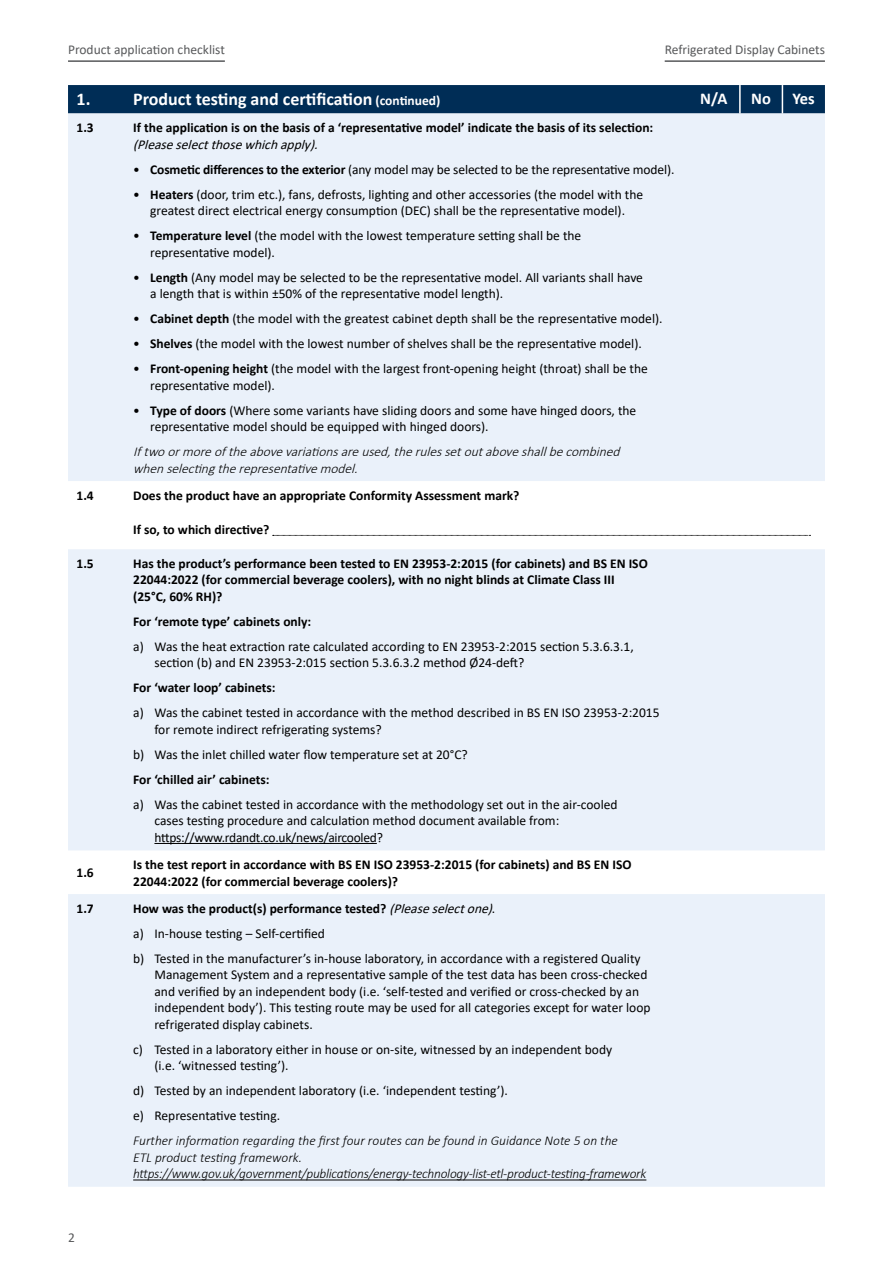
<style>
.page{position:relative;width:893px;height:1263px;background:#fff}
.page>*{position:absolute;margin:0;border:0;box-sizing:border-box;transform-origin:0 0}
.t1{font:700 18px "Calibri";color:#fff}
.t2{font:700 16.5px "Calibri";color:#fff}
.t3{font:13.5px/16.5px "Calibri";color:#000}
.t4{font:700 13.5px/16.5px "Calibri";color:#000}
.t5{font:italic 300 13.5px/16.5px "Calibri";letter-spacing:-.015em;color:#000}
.t6{font:italic 300 13.5px/16.5px "Calibri";color:#000}
.t7{font:13.5px "Calibri";color:#58595b}
.t8{font:italic 13.5px "Calibri";color:#000}
.s1{font-size:13.5px}
.s2{font-weight:700}
.s3{font-style:italic}
</style>
<div class="page">
<hr style="left:665px;top:60px;width:160px;height:2px;background:#58595b">
<hr style="left:68px;top:60px;width:157px;height:2px;background:#58595b">
<div style="left:68px;top:113px;width:757px;height:368px;background:#eaf1fa"></div>
<svg style="left:68px;top:549px;width:757px;height:638px;background:#ebf1fa"></svg>
<div style="left:68px;top:85px;width:757px;height:28px;background:#002d56"></div>
<svg style="left:273px;top:535px;width:537px;height:1px"></svg>
<hr style="left:154px;top:843px;width:223px;height:1px;background:#000">
<hr style="left:133px;top:1180px;width:513px;height:1px;background:#000">
<p class="t7" style="left:68px;top:40px;width:158px">Product application checklist</p>
<p class="t7" style="left:665px;top:40px;width:162px">Refrigerated Display Cabinets</p>
<h1 class="t1" style="left:77px;top:86px;width:365px">1. Product testing and certification <span class="s1">(continued)</span></h1>
<p class="t2" style="left:700px;top:87px;width:29px">N/A</p>
<p class="t2" style="left:751px;top:87px;width:21px">No</p>
<p class="t2" style="left:793px;top:87px;width:24px">Yes</p>
<p class="t4" style="left:77px;top:119px;width:19px">1.3</p>
<p class="t4" style="left:133px;top:119px;width:522px">If the application is on the basis of a ‘representative model’ indicate the basis of its selection:</p>
<p class="t8" style="left:133px;top:135px;width:191px">(Pleaseselectthosewhichapply).</p>
<p class="t3" style="left:133px;top:161px;width:543px">• <span class="s2">Cosmetic differences to the exterior</span> (any model may be selected to be the representative model).</p>
<p class="t3" style="left:133px;top:186px;width:511px;text-align:center">• <span class="s2">Heaters</span> (door, trim etc.), fans, defrosts, lighting and other accessories (the model with the greatest direct electrical energy consumption (DEC) shall be the representative model).</p>
<p class="t3" style="left:150px;top:227px;width:433px;text-indent:-17px">• <span class="s2">Temperature level</span> (the model with the lowest temperature setting shall be the representative model).</p>
<p class="t3" style="left:150px;top:269px;width:494px;text-indent:-17px">• <span class="s2">Length</span> (Any model may be selected to be the representative model. All variants shall have a length that is within ±50% of the representative model length).</p>
<p class="t3" style="left:133px;top:310px;width:531px">• <span class="s2">Cabinet depth</span> (the model with the greatest cabinet depth shall be the representative model).</p>
<p class="t3" style="left:133px;top:335px;width:510px">• <span class="s2">Shelves</span> (the model with the lowest number of shelves shall be the representative model).</p>
<p class="t3" style="left:150px;top:360px;width:499px;text-indent:-17px">• <span class="s2">Front-opening height</span> (the model with the largest front-opening height (throat) shall be the representative model).</p>
<p class="t3" style="left:150px;top:402px;width:488px;text-indent:-17px">• <span class="s2">Type of doors</span> (Where some variants have sliding doors and some have hinged doors, the representative model should be equipped with hinged doors).</p>
<p class="t6" style="left:133px;top:443px;width:492px">Iftwoormoreoftheabovevariationsareused,therulessetoutaboveshallbecombined whenselectingtherepresentativemodel.</p>
<p class="t4" style="left:77px;top:487px;width:19px">1.4</p>
<p class="t4" style="left:133px;top:487px;width:388px">Does the product have an appropriate Conformity Assessment mark?</p>
<p class="t4" style="left:133px;top:521px;width:138px">If so, to which directive?</p>
<p class="t4" style="left:77px;top:555px;width:19px">1.5</p>
<p class="t4" style="left:133px;top:555px;width:516px">Has the product’s performance been tested to EN 23953-2:2015 (for cabinets) and BS EN ISO<br>22044:2022 (for commercial beverage coolers), with no night blinds at Climate Class III (25°C, 60% RH)?</p>
<p class="t4" style="left:133px;top:613px;width:180px">For ‘remote type’ cabinets only:</p>
<p class="t3" style="left:154px;top:638px;width:481px;text-indent:-21px">a) Was the heat extraction rate calculated according to EN 23953-2:2015 section 5.3.6.3.1, section (b) and EN 23953-2:015 section 5.3.6.3.2 method Ø24-deft?</p>
<p class="t4" style="left:133px;top:679px;width:144px">For ‘water loop’ cabinets:</p>
<p class="t3" style="left:154px;top:704px;width:507px;text-indent:-21px">a) Was the cabinet tested in accordance with the method described in BS EN ISO 23953-2:2015 for remote indirect refrigerating systems?</p>
<p class="t3" style="left:133px;top:746px;width:336px">b) Was the inlet chilled water flow temperature set at 20°C?</p>
<p class="t4" style="left:133px;top:771px;width:138px">For ‘chilled air’ cabinets:</p>
<p class="t3" style="left:154px;top:796px;width:465px;text-indent:-21px">a) Was the cabinet tested in accordance with the methodology set out in the air-cooled cases testing procedure and calculation method document available from: https://www.rdandt.co.uk/news/aircooled?</p>
<p class="t4" style="left:77px;top:864px;width:19px">1.6</p>
<p class="t4" style="left:133px;top:856px;width:500px">Is the test report in accordance with BS EN ISO 23953-2:2015 (for cabinets) and BS EN ISO<br>22044:2022 (for commercial beverage coolers)?</p>
<p class="t4" style="left:77px;top:900px;width:19px">1.7</p>
<p class="t3" style="left:133px;top:895px;width:509px;line-height:25px"><span class="s2">How was the product(s) performance tested?</span> <span class="s3">(Pleaseselectone)</span>.<br>a) In-house testing – Self-certified<br>b) Tested in the manufacturer’s in-house laboratory, in accordance with a registered Quality</p>
<p class="t3" style="left:154px;top:966px;width:498px">Management System and a representative sample of the test data has been cross-checked and verified by an independent body (i.e. ‘self-tested and verified or cross-checked by an independent body’). This testing route may be used for all categories except for water loop refrigerated display cabinets.</p>
<p class="t3" style="left:154px;top:1041px;width:459px;text-indent:-21px">c) Tested in a laboratory either in house or on-site, witnessed by an independent body (i.e. ‘witnessed testing’).</p>
<p class="t3" style="left:133px;top:1078px;width:376px;line-height:25px">d) Tested by an independent laboratory (i.e. ‘independent testing’). e) Representative testing.</p>
<p class="t5" style="left:133px;top:1132px;width:515px">Further information regarding the first four routes can be found in Guidance Note 5 on the<br>ETL product testing framework. https://www.gov.uk/government/publications/energy-technology-list-etl-product-testing-framework</p>
<p class="t7" style="left:68px;top:1228px;width:8px">2</p>
</div>
